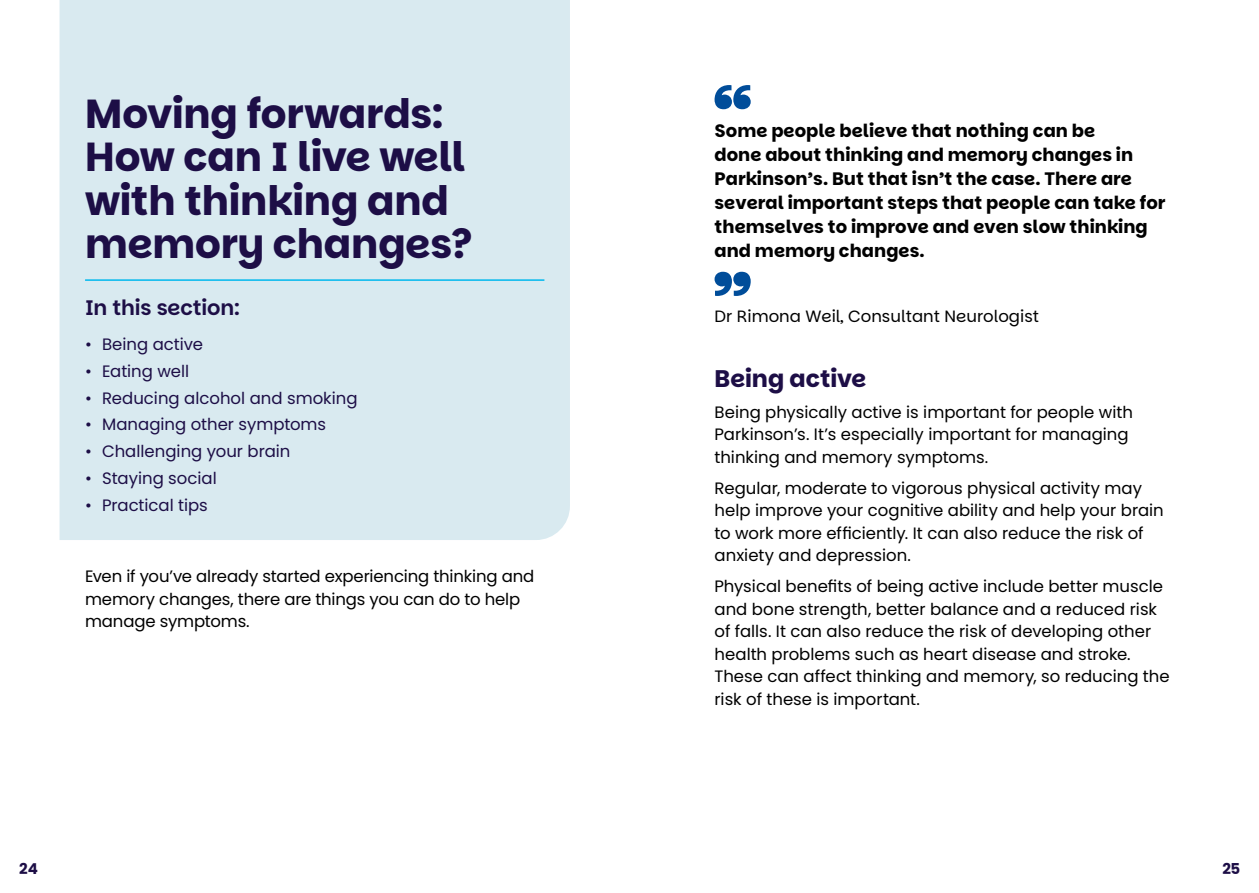
<style>
.page{position:relative;width:1259px;height:893px;background:#fff}
.page>*{position:absolute;margin:0;border:0;box-sizing:border-box;transform-origin:0 0}
.t1{font:700 40.5px/43.5px "Parkinsans";letter-spacing:-.005em;color:#1d0e46}
.t2{font:700 24px "Parkinsans";letter-spacing:-.005em;color:#1d0e46}
.t3{font:600 21px "Parkinsans";letter-spacing:-.01em;color:#1d0e46}
.t4{font:700 18px/24px "Parkinsans";color:#000}
.t5{font:16.5px/22.5px "Poppins";color:#000}
.t6{font:16.5px "Poppins";color:#1d0e46}
.t7{font:16.5px "Parkinsans";color:#000}
.t8{font:700 15px "Poppins";color:#1d0e46}
</style>
<div class="page">
<div style="left:60px;top:0;width:510px;height:540px;background:#d9eaf0"></div>
<hr style="left:85px;top:279px;width:459px;height:2px;background:#00b8ee">
<svg style="left:714px;top:85px;width:36px;height:24px"></svg>
<svg style="left:714px;top:272px;width:36px;height:24px"></svg>
<h1 class="t1" style="left:85px;top:92px;width:389px">Moving forwards:<br>How can I live well with thinking and memory changes?</h1>
<p class="t3" style="left:85px;top:293px;width:156px">In this section:</p>
<p class="t6" style="left:85px;top:335px;width:119px">• Being active</p>
<p class="t6" style="left:85px;top:361px;width:106px">• Eating well</p>
<p class="t6" style="left:85px;top:388px;width:274px">• Reducing alcohol and smoking</p>
<p class="t6" style="left:85px;top:415px;width:243px">• Managing other symptoms</p>
<p class="t6" style="left:85px;top:442px;width:207px">• Challenging your brain</p>
<p class="t6" style="left:85px;top:468px;width:133px">• Staying social</p>
<p class="t6" style="left:85px;top:495px;width:124px">• Practical tips</p>
<p class="t5" style="left:85px;top:565px;width:451px">Even if you’ve already started experiencing thinking and memory changes, there are things you can do to help manage symptoms.</p>
<p class="t4" style="left:714px;top:119px;width:452px">Some people believe that nothing can be<br>done about thinking and memory changes in Parkinson’s. But that isn’t the case. There are several important steps that people can take for themselves to improve and even slow thinking and memory changes.</p>
<p class="t7" style="left:714px;top:305px;width:326px">Dr Rimona Weil, Consultant Neurologist</p>
<h2 class="t2" style="left:714px;top:361px;width:153px">Being active</h2>
<p class="t5" style="left:714px;top:401px;width:420px">Being physically active is important for people with<br>Parkinson’s. It’s especially important for managing thinking and memory symptoms.</p>
<p class="t5" style="left:714px;top:477px;width:451px">Regular, moderate to vigorous physical activity may help improve your cognitive ability and help your brain to work more efficiently. It can also reduce the risk of anxiety and depression.</p>
<p class="t5" style="left:714px;top:575px;width:456px">Physical benefits of being active include better muscle and bone strength, better balance and a reduced risk of falls. It can also reduce the risk of developing other health problems such as heart disease and stroke.<br>These can affect thinking and memory, so reducing the risk of these is important.</p>
<p class="t8" style="left:19px;top:860px;width:20px">24</p>
<p class="t8" style="left:1222px;top:860px;width:19px">25</p>
</div>
